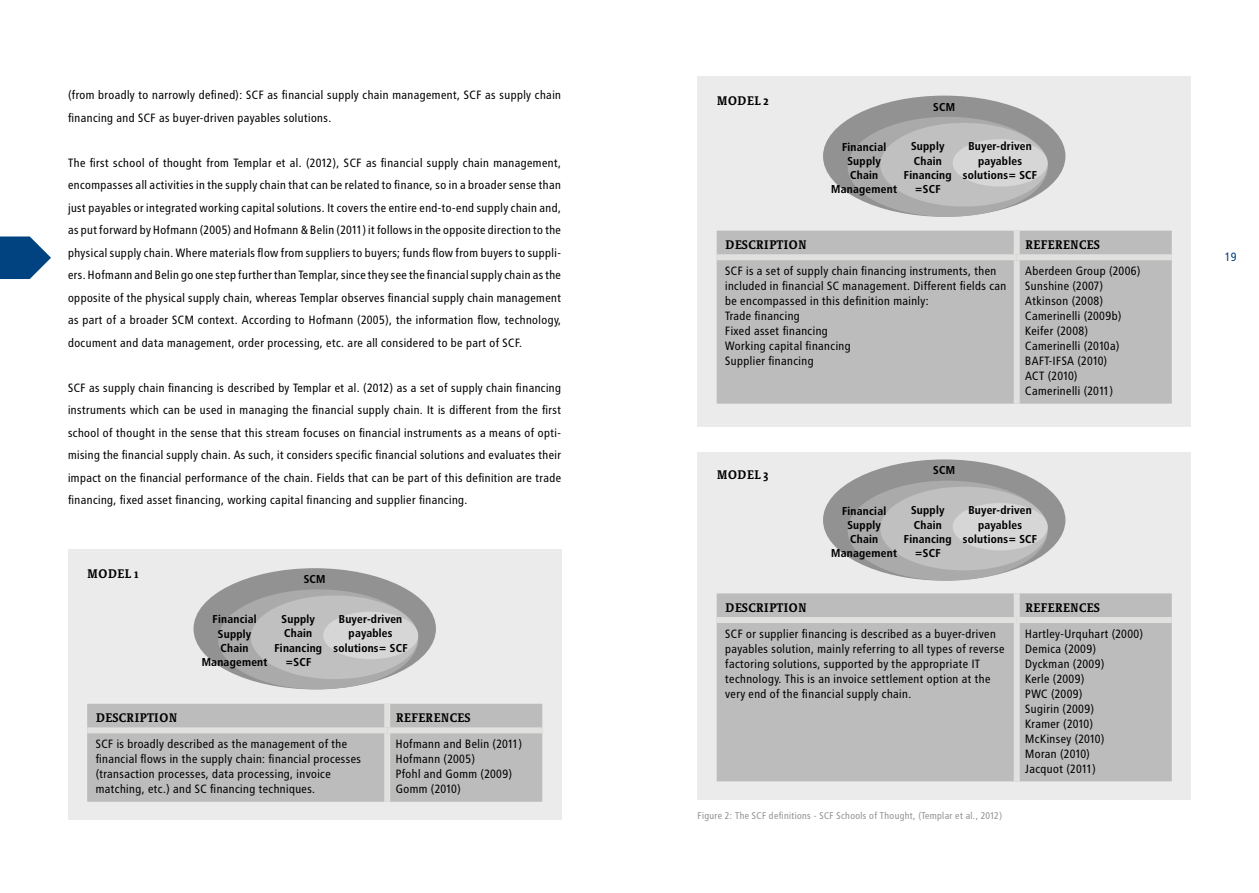
<style>
.page{position:relative;width:1259px;height:893px;background:#fff}
.page>*{position:absolute;margin:0;border:0;box-sizing:border-box;transform-origin:0 0}
.t1{font:12px/15px "Transit Print OT";color:#000}
.t2{font:700 12px "Sheriff";color:#000}
.t3{font:12px "Transit Print OT";color:#004380}
.t4{font:11.4px/14.2px "Transit Print OT Bld";color:#000;text-align:center}
.t5{font:9.75px "Transit Print OT";color:#929292}
</style>
<div class="page">
<svg style="left:0;top:236px;width:51px;height:43px"></svg>
<div style="left:68px;top:549px;width:493px;height:270px;background:#ebebeb"></div>
<div style="left:87px;top:704px;width:455px;height:98px;background:#bcbcbc"></div>
<div style="left:384px;top:704px;width:6px;height:23px;background:#e1e1e0"></div>
<div style="left:87px;top:727px;width:300px;height:6px;background:#e1e1e0"></div>
<div style="left:387px;top:727px;width:155px;height:6px;background:#e1e1e0"></div>
<div style="left:384px;top:733px;width:6px;height:69px;background:#e1e1e0"></div>
<div style="left:193px;top:568px;width:243px;height:121px;background:#929292;border-radius:50%"></div>
<div style="left:218px;top:589px;width:200px;height:100px;background:#aaa;border-radius:50%"></div>
<div style="left:251px;top:595px;width:167px;height:84px;background:#c1c0c0;border-radius:50%"></div>
<div style="left:323px;top:612px;width:95px;height:47px;background:#d6d6d6;border-radius:50%"></div>
<div style="left:697px;top:452px;width:494px;height:348px;background:#ebebeb"></div>
<div style="left:697px;top:77px;width:494px;height:350px;background:#ebebeb"></div>
<div style="left:716px;top:593px;width:455px;height:188px;background:#bcbcbc"></div>
<div style="left:1013px;top:593px;width:6px;height:24px;background:#e1e1e0"></div>
<div style="left:716px;top:617px;width:300px;height:6px;background:#e1e1e0"></div>
<div style="left:1016px;top:617px;width:155px;height:6px;background:#e1e1e0"></div>
<div style="left:1013px;top:623px;width:6px;height:158px;background:#e1e1e0"></div>
<div style="left:716px;top:231px;width:455px;height:173px;background:#bcbcbc"></div>
<div style="left:1013px;top:231px;width:6px;height:23px;background:#e1e1e0"></div>
<div style="left:716px;top:254px;width:300px;height:6px;background:#e1e1e0"></div>
<div style="left:1016px;top:254px;width:155px;height:6px;background:#e1e1e0"></div>
<div style="left:1013px;top:260px;width:6px;height:144px;background:#e1e1e0"></div>
<div style="left:823px;top:96px;width:242px;height:121px;background:#929292;border-radius:50%"></div>
<div style="left:847px;top:117px;width:200px;height:100px;background:#aaa;border-radius:50%"></div>
<div style="left:880px;top:123px;width:167px;height:84px;background:#c1c0c0;border-radius:50%"></div>
<div style="left:952px;top:139px;width:95px;height:48px;background:#d6d6d6;border-radius:50%"></div>
<div style="left:823px;top:459px;width:242px;height:122px;background:#929292;border-radius:50%"></div>
<div style="left:847px;top:481px;width:200px;height:100px;background:#aaa;border-radius:50%"></div>
<div style="left:880px;top:487px;width:167px;height:83px;background:#c1c0c0;border-radius:50%"></div>
<div style="left:952px;top:503px;width:95px;height:47px;background:#d6d6d6;border-radius:50%"></div>
<p class="t1" style="left:68px;top:84px;width:495px;line-height:22.5px">(from broadly to narrowly defined): SCF as financial supply chain management, SCF as supply chain financing and SCF as buyer-driven payables solutions.</p>
<p class="t1" style="left:68px;top:151px;width:495px;line-height:22.5px;text-align:justify">The first school of thought from Templar et al. (2012), SCF as financial supply chain management, encompasses all activities in the supply chain that can be related to finance, so in a broader sense than just payables or integrated working capital solutions. It covers the entire end-to-end supply chain and, as put forward by Hofmann (2005) and Hofmann &amp; Belin (2011) it follows in the opposite direction to the physical supply chain. Where materials flow from suppliers to buyers; funds flow from buyers to suppli&shy;ers. Hofmann and Belin go one step further than Templar, since they see the financial supply chain as the opposite of the physical supply chain, whereas Templar observes financial supply chain management as part of a broader SCM context. According to Hofmann (2005), the information flow, technology, document and data management, order processing, etc. are all considered to be part of SCF.</p>
<p class="t1" style="left:68px;top:376px;width:495px;line-height:22.5px;text-align:justify">SCF as supply chain financing is described by Templar et al. (2012) as a set of supply chain financing instruments which can be used in managing the financial supply chain. It is different from the first school of thought in the sense that this stream focuses on financial instruments as a means of opti&shy;mising the financial supply chain. As such, it considers specific financial solutions and evaluates their impact on the financial performance of the chain. Fields that can be part of this definition are trade financing, fixed asset financing, working capital financing and supplier financing.</p>
<p class="t2" style="left:87px;top:566px;width:54px">MODEL 1</p>
<p class="t4" style="left:304px;top:572px;width:24px">SCM</p>
<p class="t4" style="left:202px;top:612px;width:68px">Financial<br>Supply<br>Chain<br>Management</p>
<p class="t4" style="left:274px;top:612px;width:49px">Supply<br>Chain<br>Financing =SCF</p>
<p class="t4" style="left:333px;top:612px;width:76px">Buyer-driven payables solutions= SCF</p>
<p class="t2" style="left:96px;top:711px;width:83px">DESCRIPTION</p>
<p class="t2" style="left:396px;top:711px;width:76px">REFERENCES</p>
<p class="t1" style="left:96px;top:737px;width:267px">SCF is broadly described as the management of the financial flows in the supply chain: financial processes (transaction processes, data processing, invoice matching, etc.) and SC financing techniques.</p>
<p class="t1" style="left:396px;top:737px;width:128px">Hofmann and Belin (2011)<br>Hofmann (2005)<br>Pfohl and Gomm (2009)<br>Gomm (2010)</p>
<p class="t2" style="left:716px;top:94px;width:54px">MODEL 2</p>
<p class="t4" style="left:933px;top:99px;width:24px">SCM</p>
<p class="t4" style="left:831px;top:140px;width:68px">Financial<br>Supply<br>Chain<br>Management</p>
<p class="t4" style="left:904px;top:139px;width:49px">Supply<br>Chain<br>Financing =SCF</p>
<p class="t4" style="left:963px;top:139px;width:76px">Buyer-driven payables solutions= SCF</p>
<p class="t2" style="left:725px;top:237px;width:83px">DESCRIPTION</p>
<p class="t2" style="left:1025px;top:237px;width:76px">REFERENCES</p>
<p class="t1" style="left:725px;top:263px;width:283px">SCF is a set of supply chain financing instruments, then included in financial SC management. Different fields can be encompassed in this definition mainly:<br>Trade financing<br>Fixed asset financing<br>Working capital financing<br>Supplier financing</p>
<p class="t1" style="left:1025px;top:263px;width:117px">Aberdeen Group (2006)<br>Sunshine (2007)<br>Atkinson (2008)<br>Camerinelli (2009b)<br>Keifer (2008)<br>Camerinelli (2010a)<br>BAFT-IFSA (2010)<br>ACT (2010)<br>Camerinelli (2011)</p>
<p class="t2" style="left:716px;top:468px;width:54px">MODEL 3</p>
<p class="t4" style="left:933px;top:463px;width:24px">SCM</p>
<p class="t4" style="left:831px;top:503px;width:68px">Financial<br>Supply<br>Chain<br>Management</p>
<p class="t4" style="left:904px;top:503px;width:49px">Supply<br>Chain<br>Financing =SCF</p>
<p class="t4" style="left:963px;top:503px;width:76px">Buyer-driven payables solutions= SCF</p>
<p class="t2" style="left:725px;top:600px;width:83px">DESCRIPTION</p>
<p class="t2" style="left:1025px;top:600px;width:76px">REFERENCES</p>
<p class="t1" style="left:725px;top:626px;width:281px">SCF or supplier financing is described as a buyer-driven payables solution, mainly referring to all types of reverse factoring solutions, supported by the appropriate IT technology. This is an invoice settlement option at the very end of the financial supply chain.</p>
<p class="t1" style="left:1025px;top:626px;width:120px">Hartley-Urquhart (2000)<br>Demica (2009)<br>Dyckman (2009)<br>Kerle (2009)<br>PWC (2009)<br>Sugirin (2009)<br>Kramer (2010)<br>McKinsey (2010)<br>Moran (2010)<br>Jacquot (2011)</p>
<p class="t5" style="left:697px;top:810px;width:306px">Figure 2: The SCF definitions - SCF Schools of Thought, (Templar et al., 2012)</p>
<p class="t3" style="left:1225px;top:250px;width:14px">19</p>
</div>
